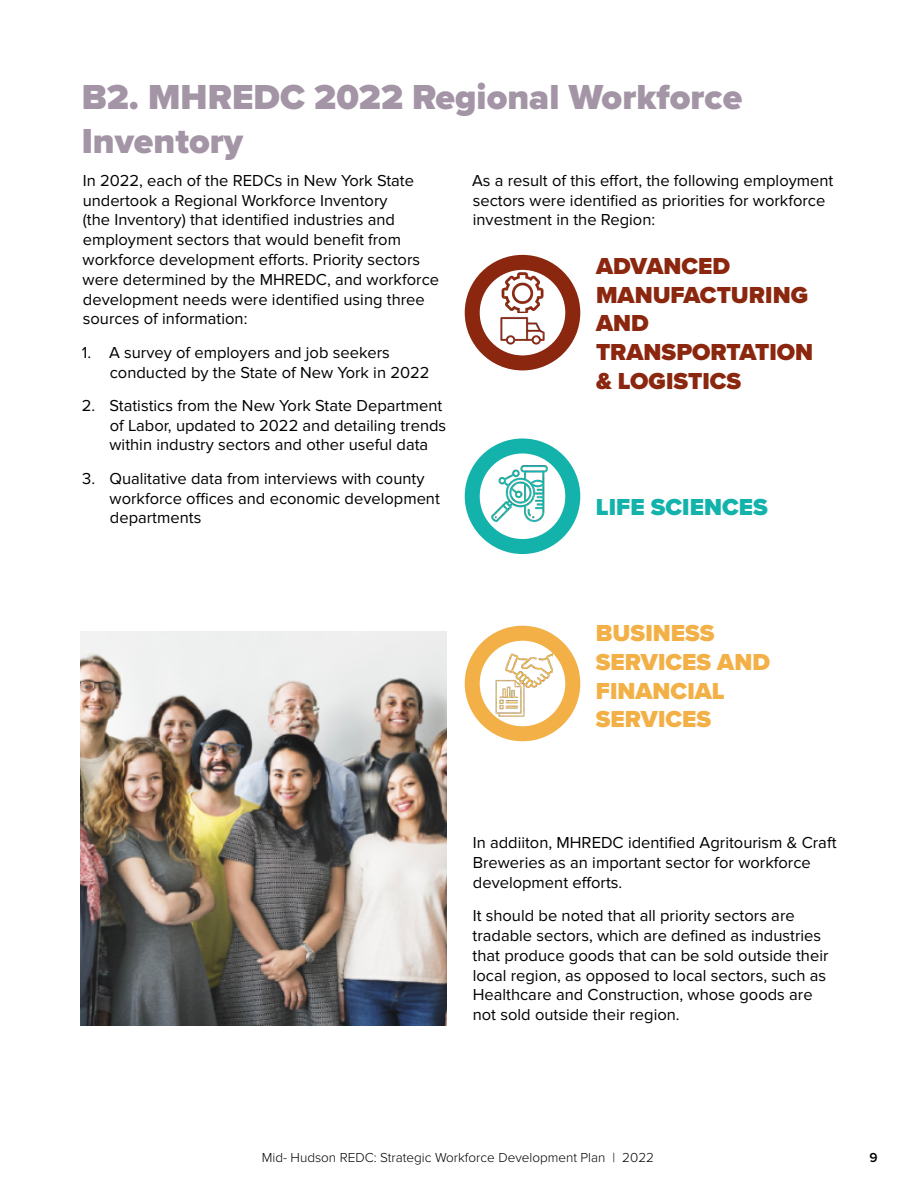
<style>
.page{position:relative;width:918px;height:1188px;background:#fff}
.page>*{position:absolute;margin:0;border:0;box-sizing:border-box;transform-origin:0 0}
.t1{font:900 36px/43.2px "Proxima Nova";color:#a495a6}
.t2{font:900 24px/28.8px "Proxima Nova";color:#8b270f}
.t3{font:900 24px/28.8px "Proxima Nova";color:#f2b046}
.t4{font:900 24px "Proxima Nova";color:#13b3ac}
.t5{font:16.5px/19.8px "Proxima Nova";color:#000}
.t6{font:300 13.5px "Proxima Nova";color:#000}
.t7{font:600 13.5px "Proxima Nova";color:#000}
</style>
<div class="page">
<img style="left:484px;top:464px;width:72px;height:63px">
<div style="left:465px;top:438px;width:115px;height:116px;border:15px solid #13b3ac;border-radius:50%"></div>
<img style="left:496px;top:317px;width:53px;height:32px">
<div style="left:465px;top:255px;width:115px;height:115px;border:15px solid #8b270f;border-radius:50%"></div>
<img style="left:496px;top:272px;width:53px;height:41px">
<img style="left:485px;top:680px;width:40px;height:38px">
<div style="left:465px;top:626px;width:115px;height:115px;border:15px solid #f2b046;border-radius:50%"></div>
<img style="left:505px;top:643px;width:47px;height:49px">
<img style="left:81px;top:631px;width:366px;height:394px">
<h1 class="t1" style="left:82px;top:76px;width:662px">B2. MHREDC 2022 Regional Workforce<br>Inventory</h1>
<p class="t5" style="left:83px;top:171px;width:358px">In 2022, each of the REDCs in New York State undertook a Regional Workforce Inventory<br>(the Inventory) that identified industries and employment sectors that would benefit from workforce development efforts. Priority sectors were determined by the MHREDC, and workforce development needs were identified using three sources of information:</p>
<p class="t5" style="left:110px;top:343px;width:321px;text-indent:-28px">1. A survey of employers and job seekers conducted by the State of New York in 2022</p>
<p class="t5" style="left:110px;top:396px;width:338px;text-indent:-28px">2. Statistics from the New York State Department of Labor, updated to 2022 and detailing trends within industry sectors and other useful data</p>
<p class="t5" style="left:110px;top:469px;width:332px;text-indent:-27px">3. Qualitative data from interviews with county workforce offices and economic development departments</p>
<p class="t5" style="left:472px;top:171px;width:363px">As a result of this effort, the following employment sectors were identified as priorities for workforce investment in the Region:</p>
<h2 class="t2" style="left:596px;top:251px;width:219px">ADVANCED<br>MANUFACTURING<br>AND<br>TRANSPORTATION &amp; LOGISTICS</h2>
<h2 class="t4" style="left:596px;top:489px;width:173px">LIFE SCIENCES</h2>
<h2 class="t3" style="left:596px;top:618px;width:176px">BUSINESS<br>SERVICES AND<br>FINANCIAL<br>SERVICES</h2>
<p class="t5" style="left:473px;top:833px;width:365px">In addiiton, MHREDC identified Agritourism &amp; Craft<br>Breweries as an important sector for workforce development efforts.</p>
<p class="t5" style="left:473px;top:906px;width:357px">It should be noted that all priority sectors are tradable sectors, which are defined as industries that produce goods that can be sold outside their local region, as opposed to local sectors, such as Healthcare and Construction, whose goods are not sold outside their region.</p>
<p class="t6" style="left:262px;top:1149px;width:394px">Mid- Hudson REDC: Strategic Workforce Development Plan | 2022</p>
<p class="t7" style="left:869px;top:1149px;width:10px">9</p>
</div>
